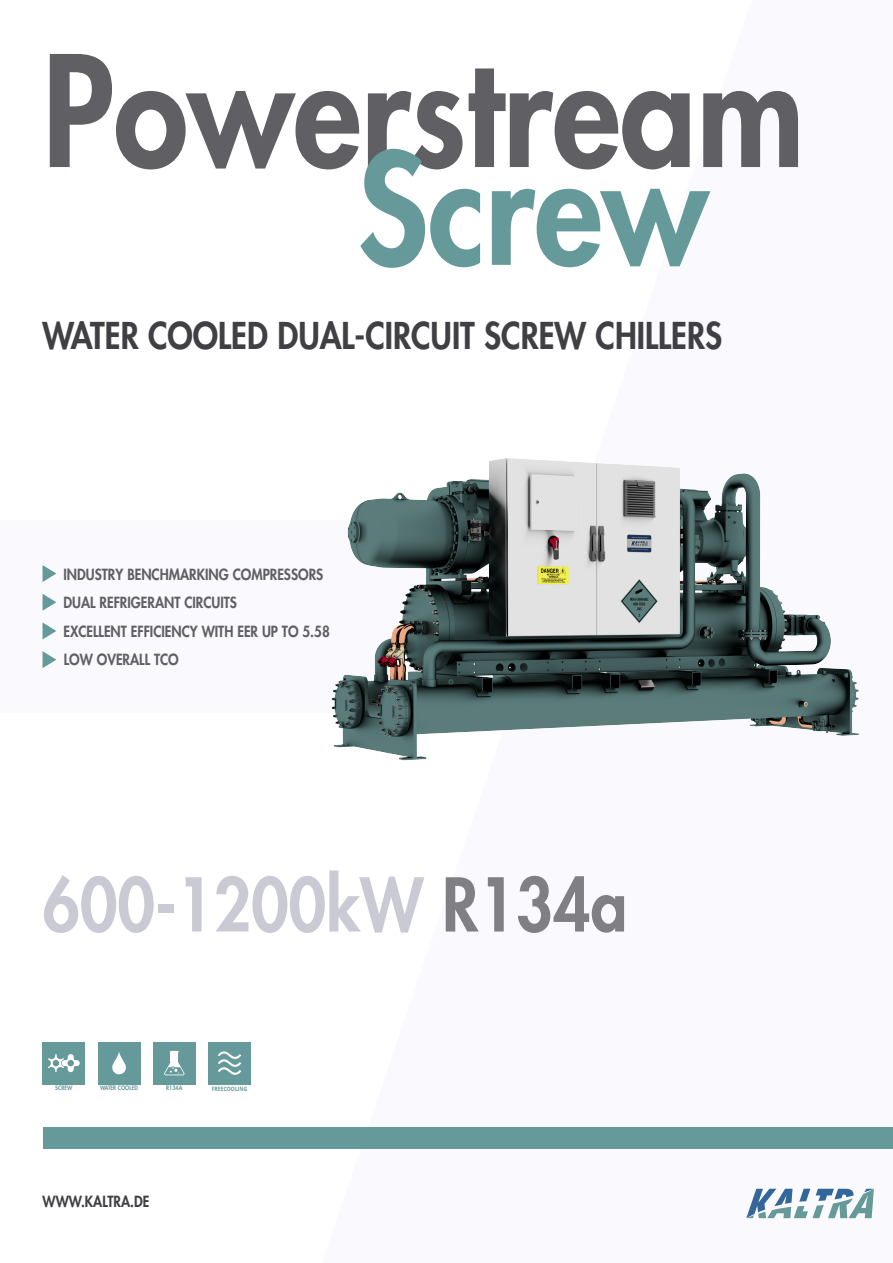
<style>
.page{position:relative;width:893px;height:1263px;background:#fff}
.page>*{position:absolute;margin:0;border:0;box-sizing:border-box;transform-origin:0 0}
.t1{font:800 150px "Futura Std";color:#606064;scale:.9 1}
.t2{font:800 150px "Futura Std";color:#699;scale:.9 1}
.t3{font:800 72px "Futura Std";color:#cacad4;scale:.9 1}
.t4{font:800 36px "Futura Std";color:#404044;scale:.9 1}
.t5{font:800 15px/28.5px "Futura Std";color:#606064;scale:.9 1}
.t6{font:800 15px "Futura Std";color:#404044;scale:.9 1}
.t7{font:800 6px "Futura Std";color:#699;scale:.9 1}
.t8{font:700 6px "Open Sans";color:#699;scale:.85 1}
.s1{color:#808084}
</style>
<div class="page">
<div style="left:0;top:521px;width:893px;height:191px;background:#fafafe"></div>
<svg style="left:746px;top:1189px;width:128px;height:29px"></svg>
<div style="left:43px;top:1127px;width:850px;height:21px;background:#699"></div>
<div style="left:208px;top:1042px;width:43px;height:42px;background:#699"></div>
<svg style="left:218px;top:1051px;width:23px;height:24px"></svg>
<div style="left:153px;top:1042px;width:43px;height:42px;background:#699"></div>
<svg style="left:164px;top:1051px;width:21px;height:24px"></svg>
<div style="left:98px;top:1042px;width:42px;height:42px;background:#699"></div>
<svg style="left:112px;top:1052px;width:14px;height:22px"></svg>
<img style="left:331px;top:458px;width:528px;height:303px">
<div style="left:43px;top:1042px;width:42px;height:42px;background:#699"></div>
<svg style="left:48px;top:1054px;width:32px;height:18px"></svg>
<svg style="left:43px;top:565px;width:13px;height:17px"></svg>
<svg style="left:43px;top:594px;width:13px;height:17px"></svg>
<svg style="left:43px;top:623px;width:13px;height:16px"></svg>
<svg style="left:43px;top:651px;width:13px;height:17px"></svg>
<h1 class="t1" style="left:43px;top:17px;width:848px">Powerstream</h1>
<h1 class="t2" style="left:357px;top:115px;width:391px">Screw</h1>
<h3 class="t4" style="left:43px;top:313px;width:757px">WATER COOLED DUAL-CIRCUIT SCREW CHILLERS</h3>
<p class="t5" style="left:63px;top:560px;width:297px">INDUSTRY BENCHMARKING COMPRESSORS<br>DUAL REFRIGERANT CIRCUITS<br>EXCELLENT EFFICIENCY WITH EER UP TO 5.58<br>LOW OVERALL TCO</p>
<h2 class="t3" style="left:43px;top:859px;width:651px">600-1200kW <span class="s1">R134a</span></h2>
<p class="t7" style="left:55px;top:1084px;width:20px">SCREW</p>
<p class="t7" style="left:100px;top:1084px;width:43px">WATER COOLED</p>
<p class="t7" style="left:166px;top:1084px;width:19px">R134A</p>
<p class="t8" style="left:212px;top:1084px;width:43px">FREECOOLING</p>
<p class="t6" style="left:43px;top:1192px;width:120px">WWW.KALTRA.DE</p>
</div>
